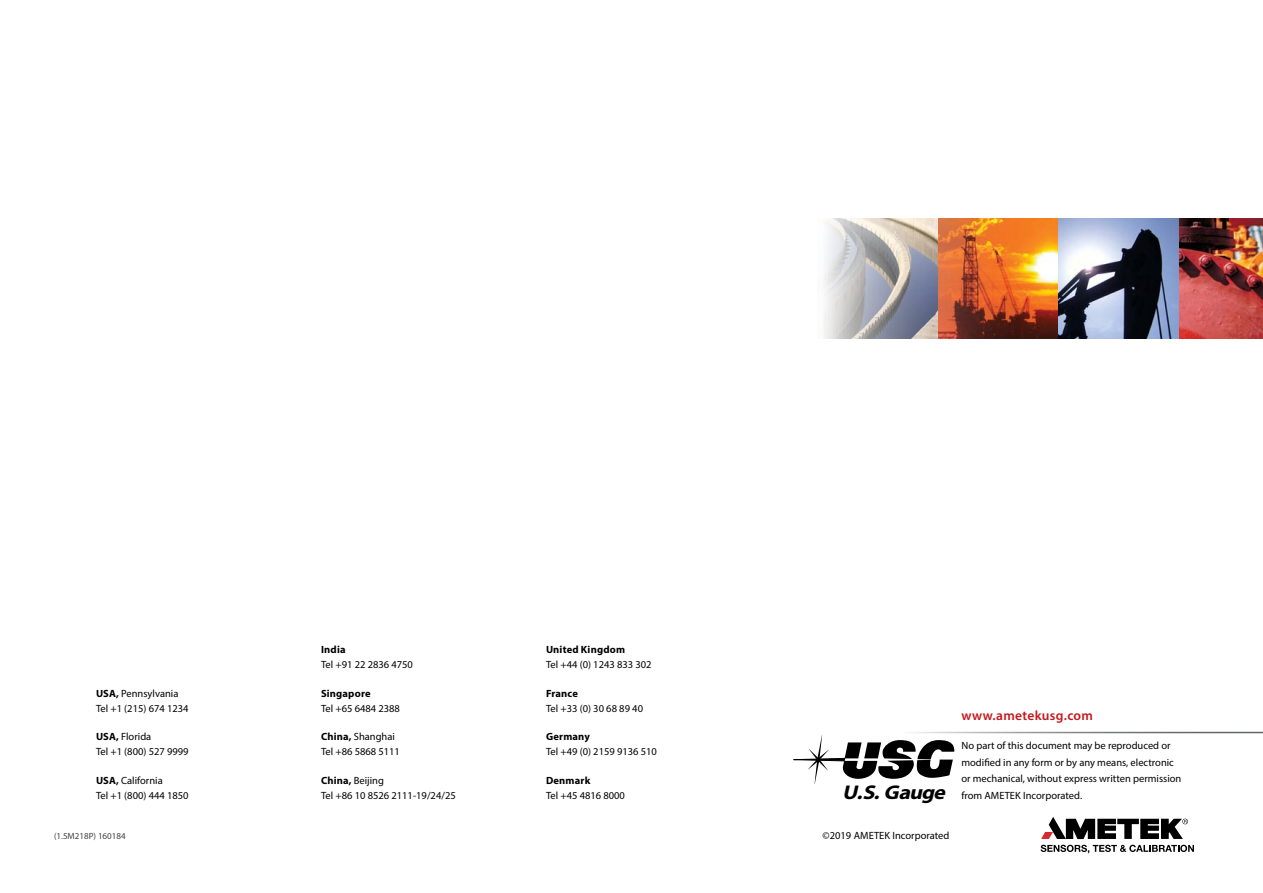
<style>
.page{position:relative;width:1263px;height:893px;background:#fff}
.page>*{position:absolute;margin:0;border:0;box-sizing:border-box;transform-origin:0 0}
.t1{font:italic 700 19.95px "Myriad Pro";color:#000;scale:1.11 1}
.t2{font:600 13.5px "Myriad Pro";letter-spacing:.025em;color:#c4161c}
.t3{font:10.5px/15px "Myriad Pro";color:#000}
.t4{font:700 10.5px "Myriad Pro";letter-spacing:.02em;color:#000}
.t5{font:9px "Myriad Pro";color:#000}
.s1{font-weight:700}
</style>
<div class="page">
<img style="left:824px;top:218px;width:439px;height:120px">
<hr style="left:902px;top:732px;width:361px;height:1px;background:#61646a">
<svg style="left:1041px;top:845px;width:153px;height:8px"></svg>
<svg style="left:1041px;top:817px;width:147px;height:22px"></svg>
<svg style="left:793px;top:735px;width:161px;height:49px"></svg>
<p class="t3" style="left:96px;top:686px;width:94px"><span class="s1">USA,</span> Pennsylvania<br>Tel +1 (215) 674 1234</p>
<p class="t3" style="left:96px;top:729px;width:94px"><span class="s1">USA,</span> Florida<br>Tel +1 (800) 527 9999</p>
<p class="t3" style="left:96px;top:773px;width:94px"><span class="s1">USA,</span> California<br>Tel +1 (800) 444 1850</p>
<p class="t5" style="left:54px;top:830px;width:73px">(1.5M218P) 160184</p>
<p class="t4" style="left:321px;top:643px;width:26px">India</p>
<p class="t3" style="left:321px;top:657px;width:94px">Tel +91 22 2836 4750</p>
<p class="t4" style="left:321px;top:686px;width:51px">Singapore</p>
<p class="t3" style="left:321px;top:701px;width:81px">Tel +65 6484 2388</p>
<p class="t3" style="left:321px;top:729px;width:81px"><span class="s1">China,</span> Shanghai<br>Tel +86 5868 5111</p>
<p class="t3" style="left:321px;top:773px;width:136px"><span class="s1">China,</span> Beijing<br>Tel +86 10 8526 2111-19/24/25</p>
<p class="t4" style="left:546px;top:643px;width:81px">United Kingdom</p>
<p class="t3" style="left:546px;top:657px;width:107px">Tel +44 (0) 1243 833 302</p>
<p class="t4" style="left:546px;top:686px;width:34px">France</p>
<p class="t3" style="left:546px;top:701px;width:99px">Tel +33 (0) 30 68 89 40</p>
<p class="t4" style="left:546px;top:730px;width:45px">Germany</p>
<p class="t3" style="left:546px;top:744px;width:112px">Tel +49 (0) 2159 9136 510</p>
<p class="t4" style="left:546px;top:773px;width:46px">Denmark</p>
<p class="t3" style="left:546px;top:788px;width:81px">Tel +45 4816 8000</p>
<h1 class="t1" style="left:842px;top:779px;width:99px">U.S.Gauge</h1>
<p class="t3" style="left:823px;top:828px;width:128px">©2019 AMETEK Incorporated</p>
<p class="t2" style="left:961px;top:707px;width:133px">www.ametekusg.com</p>
<p class="t3" style="left:961px;top:737px;width:221px;line-height:16.5px">No part of this document may be reproduced or modified in any form or by any means, electronic or mechanical, without express written permission from AMETEK Incorporated.</p>
</div>
